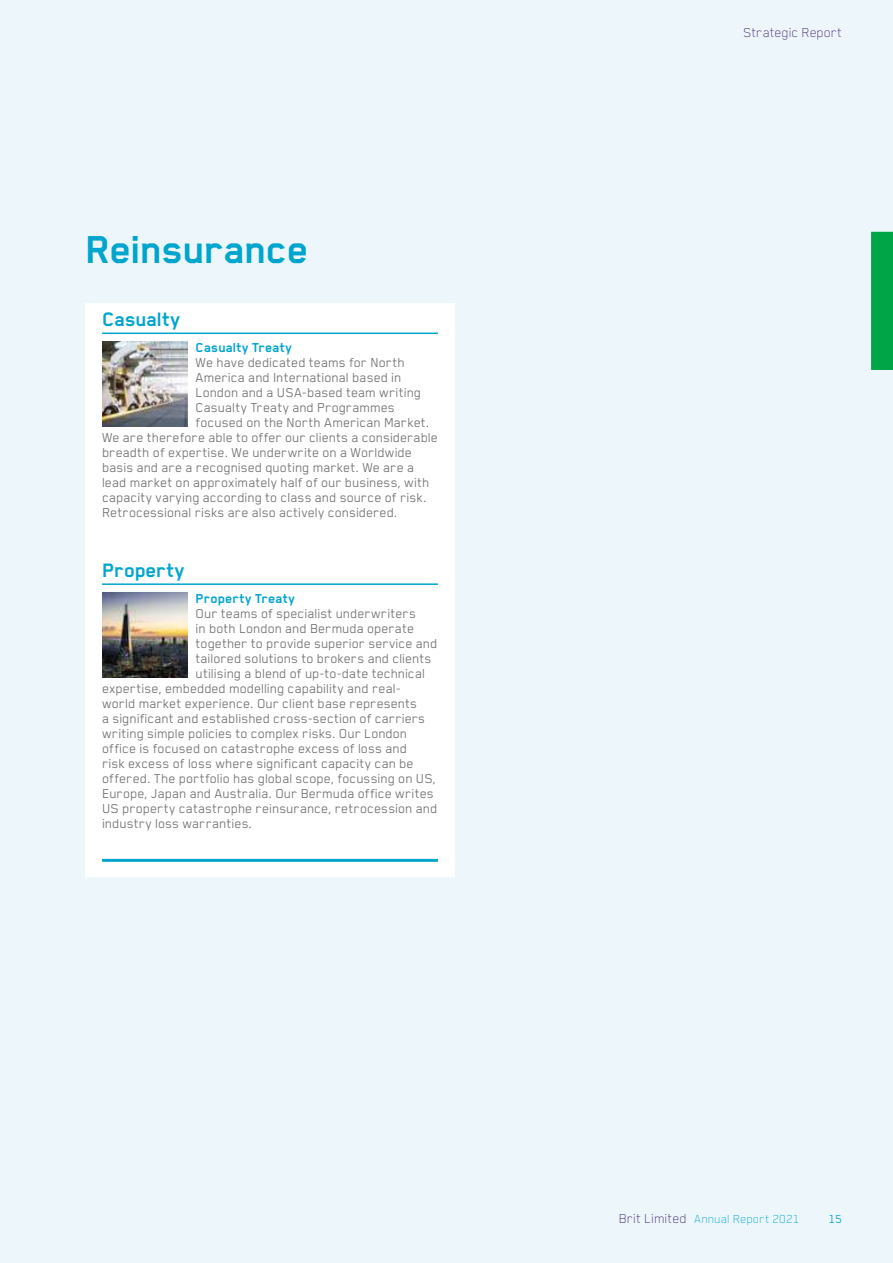
<style>
.page{position:relative;width:893px;height:1263px;background:#edf7fb}
.page>*{position:absolute;margin:0;border:0;box-sizing:border-box;transform-origin:0 0}
.t1{font:700 45px "Blender";letter-spacing:-.01em;color:#00a5ce}
.t2{font:700 22.5px "Blender";letter-spacing:.005em;color:#00a5ce}
.t3{font:15px "Blender";letter-spacing:.01em;color:#706f6f}
.t4{font:700 15px "Blender";letter-spacing:.02em;color:#00a5ce}
.t5{font:100 15px "Blender";letter-spacing:.01em;color:#3e1f6f}
.t6{font:100 13.5px "Blender";letter-spacing:.01em;color:#00a5ce}
.t7{font:13.5px "Blender";color:#00a5ce}
.s1{font-size:15px;color:#3e1f6f}
</style>
<div class="page">
<div style="left:871px;top:232px;width:22px;height:138px;background:#00a547"></div>
<div style="left:85px;top:303px;width:370px;height:574px;background:#fff"></div>
<hr style="left:102px;top:859px;width:336px;height:3px;background:#00a5ce">
<div style="left:102px;top:303px;width:336px;height:544px;background:#fff"></div>
<hr style="left:102px;top:332px;width:336px;height:2px;background:#00a5ce">
<img style="left:102px;top:342px;width:85px;height:85px">
<hr style="left:102px;top:583px;width:336px;height:2px;background:#00a5ce">
<img style="left:102px;top:593px;width:85px;height:85px">
<h1 class="t1" style="left:85px;top:226px;width:225px">Reinsurance</h1>
<h2 class="t2" style="left:102px;top:307px;width:79px">Casualty</h2>
<p class="t4" style="left:196px;top:339px;width:98px">Casualty Treaty</p>
<p class="t3" style="left:196px;top:355px;width:211px">We have dedicated teams for North</p>
<p class="t3" style="left:196px;top:370px;width:207px">America and International based in</p>
<p class="t3" style="left:196px;top:385px;width:227px">London and a USA-based team writing</p>
<p class="t3" style="left:196px;top:400px;width:201px">Casualty Treaty and Programmes</p>
<p class="t3" style="left:196px;top:415px;width:235px">focused on the North American Market.</p>
<p class="t3" style="left:102px;top:430px;width:337px">We are therefore able to offer our clients a considerable</p>
<p class="t3" style="left:102px;top:445px;width:311px">breadth of expertise. We underwrite on a Worldwide</p>
<p class="t3" style="left:102px;top:460px;width:313px">basis and are a recognised quoting market. We are a</p>
<p class="t3" style="left:102px;top:475px;width:329px">lead market on approximately half of our business, with</p>
<p class="t3" style="left:102px;top:490px;width:326px">capacity varying according to class and source of risk.</p>
<p class="t3" style="left:102px;top:505px;width:297px">Retrocessional risks are also actively considered.</p>
<h2 class="t2" style="left:102px;top:558px;width:84px">Property</h2>
<p class="t4" style="left:196px;top:590px;width:101px">Property Treaty</p>
<p class="t3" style="left:196px;top:606px;width:222px">Our teams of specialist underwriters</p>
<p class="t3" style="left:196px;top:621px;width:220px">in both London and Bermuda operate</p>
<p class="t3" style="left:196px;top:636px;width:243px">together to provide superior service and</p>
<p class="t3" style="left:196px;top:651px;width:237px">tailored solutions to brokers and clients</p>
<p class="t3" style="left:196px;top:666px;width:231px">utilising a blend of up-to-date technical</p>
<p class="t3" style="left:102px;top:681px;width:300px">expertise, embedded modelling capability and real-</p>
<p class="t3" style="left:102px;top:696px;width:316px">world market experience. Our client base represents</p>
<p class="t3" style="left:102px;top:711px;width:325px">a significant and established cross-section of carriers</p>
<p class="t3" style="left:102px;top:726px;width:306px">writing simple policies to complex risks. Our London</p>
<p class="t3" style="left:102px;top:741px;width:306px">office is focused on catastrophe excess of loss and</p>
<p class="t3" style="left:102px;top:756px;width:313px">risk excess of loss where significant capacity can be</p>
<p class="t3" style="left:102px;top:771px;width:335px">offered. The portfolio has global scope, focussing on US,</p>
<p class="t3" style="left:102px;top:786px;width:333px">Europe, Japan and Australia. Our Bermuda office writes</p>
<p class="t3" style="left:102px;top:801px;width:337px">US property catastrophe reinsurance, retrocession and</p>
<p class="t3" style="left:102px;top:816px;width:152px">industry loss warranties.</p>
<p class="t5" style="left:743px;top:25px;width:100px">Strategic Report</p>
<p class="t6" style="left:619px;top:1212px;width:182px"><span class="s1">Brit Limited</span> Annual Report 2021</p>
<p class="t7" style="left:828px;top:1212px;width:15px">15</p>
</div>
